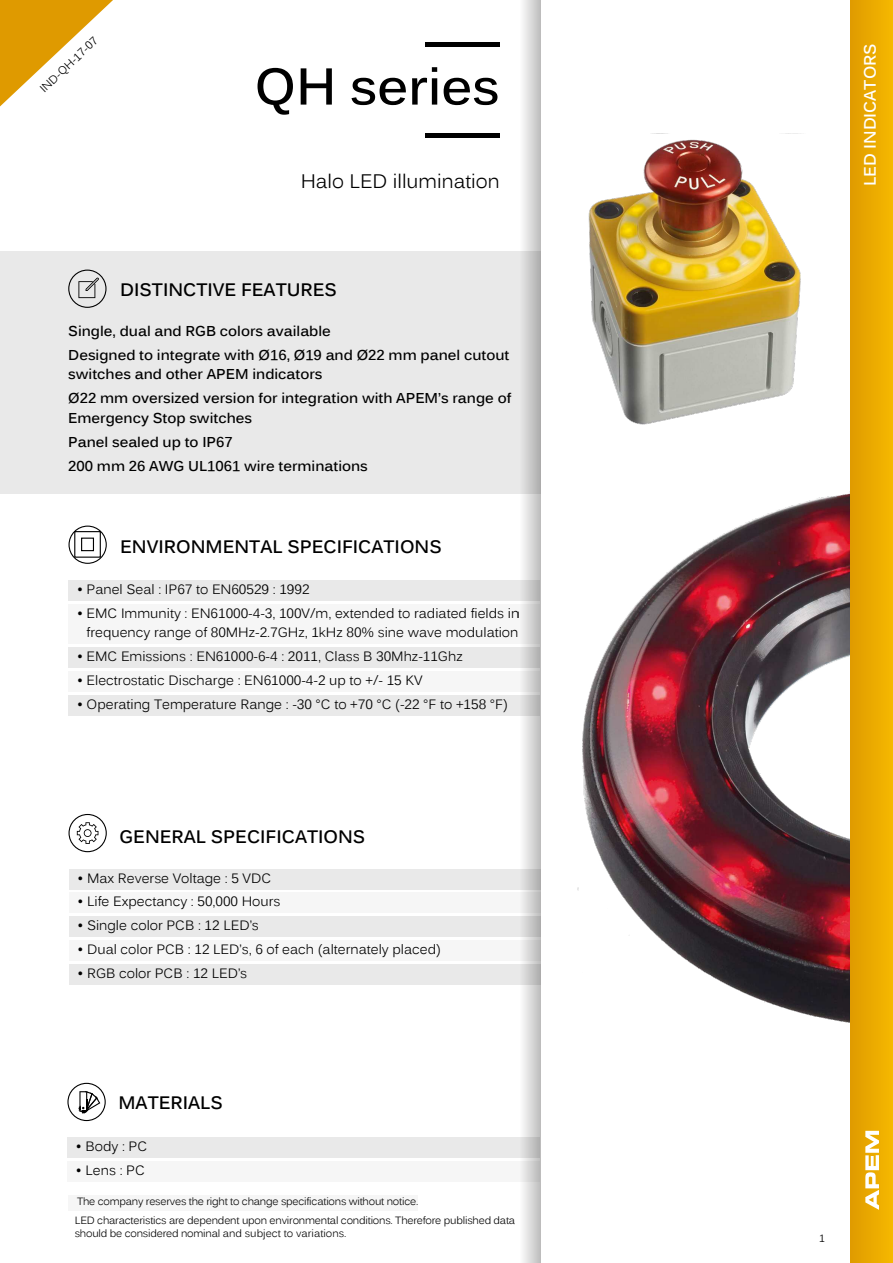
<style>
.page{position:relative;width:893px;height:1263px;background:#fff}
.page>*{position:absolute;margin:0;border:0;box-sizing:border-box;transform-origin:0 0}
.t1{font:700 51px "Kalinga";color:#000}
.t2{font:19.5px "Kalinga";color:#000}
.t3{font:700 18px "Kalinga";color:#000}
.t4{font:700 16.5px "Kalinga";color:#fff}
.t5{font:700 14.25px/24px "Kalinga";color:#000}
.t6{font:13.5px/19.5px "Kalinga";color:#000;text-align:right}
.t7{font:11.25px "Kalinga";color:#000}
.t8{font:10.5px/12.6px "Kalinga";letter-spacing:-.02em;color:#000}
</style>
<div class="page">
<div style="left:69px;top:869px;width:471px;height:20px;background:#e9e9e9"></div>
<div style="left:69px;top:893px;width:471px;height:20px;background:#f6f6f6"></div>
<div style="left:69px;top:917px;width:471px;height:20px;background:#e9e9e9"></div>
<div style="left:69px;top:940px;width:471px;height:20px;background:#f6f6f6"></div>
<div style="left:69px;top:964px;width:471px;height:20px;background:#e9e9e9"></div>
<svg style="left:69px;top:814px;width:38px;height:38px"></svg>
<div style="left:67px;top:1137px;width:473px;height:20px;background:#e9e9e9"></div>
<div style="left:67px;top:1161px;width:473px;height:20px;background:#f6f6f6"></div>
<svg style="left:67px;top:1083px;width:39px;height:38px"></svg>
<div style="left:69px;top:1195px;width:349px;height:15px;background:#f6f6f6"></div>
<div style="left:0;top:251px;width:540px;height:243px;background:#e9e9e9"></div>
<svg style="left:68px;top:270px;width:39px;height:38px"></svg>
<div style="left:69px;top:581px;width:471px;height:20px;background:#e9e9e9"></div>
<div style="left:69px;top:604px;width:471px;height:40px;background:#f6f6f6"></div>
<div style="left:69px;top:648px;width:471px;height:20px;background:#e9e9e9"></div>
<div style="left:69px;top:671px;width:471px;height:20px;background:#f6f6f6"></div>
<div style="left:69px;top:695px;width:471px;height:20px;background:#e9e9e9"></div>
<svg style="left:69px;top:526px;width:38px;height:38px"></svg>
<div style="left:74px;top:531px;width:27px;height:27px;border:1px solid #000"></div>
<div style="left:81px;top:538px;width:13px;height:13px;border:1px solid #000"></div>
<svg style="left:519px;top:0;width:21px;height:1263px"></svg>
<hr style="left:426px;top:134px;width:74px;height:4px;background:#000">
<hr style="left:426px;top:43px;width:74px;height:4px;background:#000">
<img style="left:577px;top:491px;width:273px;height:532px">
<img style="left:588px;top:133px;width:213px;height:292px">
<div style="left:850px;top:0;width:43px;height:1263px;background:linear-gradient(to right,#df9b00,#f6b800)"></div>
<svg style="left:0;top:0;width:113px;height:106px"></svg>
<svg style="left:865px;top:1131px;width:14px;height:79px"></svg>
<p class="t7" style="left:39px;top:88px;width:76px;rotate:-44deg">IND-QH-17-07</p>
<h1 class="t1" style="left:255px;top:67px;width:246px">QH series</h1>
<h2 class="t2" style="left:301px;top:174px;width:200px">Halo LED illumination</h2>
<h3 class="t3" style="left:120px;top:283px;width:218px">DISTINCTIVE FEATURES</h3>
<p class="t5" style="left:68px;top:320px;width:443px">Single, dual and RGB colors available<br>Designed to integrate with Ø16, Ø19 and Ø22 mm panel cutout</p>
<p class="t5" style="left:68px;top:363px;width:444px">switches and other APEM indicators<br>Ø22 mm oversized version for integration with APEM’s range of</p>
<p class="t5" style="left:68px;top:407px;width:301px">Emergency Stop switches<br>Panel sealed up to IP67<br>200 mm 26 AWG UL1061 wire terminations</p>
<h3 class="t3" style="left:120px;top:539px;width:323px">ENVIRONMENTAL SPECIFICATIONS</h3>
<p class="t6" style="left:77px;top:581px;width:234px">• Panel Seal : IP67 to EN60529 : 1992</p>
<p class="t6" style="left:77px;top:605px;width:444px">• EMC Immunity : EN61000-4-3, 100V/m, extended to radiated fields in frequency range of 80MHz-2.7GHz, 1kHz 80% sine wave modulation</p>
<p class="t6" style="left:77px;top:648px;width:387px">• EMC Emissions : EN61000-6-4 : 2011, Class B 30Mhz-11Ghz</p>
<p class="t6" style="left:77px;top:672px;width:347px">• Electrostatic Discharge : EN61000-4-2 up to +/- 15 KV</p>
<p class="t6" style="left:77px;top:695px;width:432px">• Operating Temperature Range : -30 °C to +70 °C (-22 °F to +158 °F)</p>
<h3 class="t3" style="left:120px;top:829px;width:247px">GENERAL SPECIFICATIONS</h3>
<p class="t6" style="left:77px;top:869px;width:195px">• Max Reverse Voltage : 5 VDC</p>
<p class="t6" style="left:77px;top:893px;width:204px">• Life Expectancy : 50,000 Hours</p>
<p class="t6" style="left:77px;top:917px;width:183px">• Single color PCB : 12 LED’s</p>
<p class="t6" style="left:77px;top:941px;width:365px">• Dual color PCB : 12 LED’s, 6 of each (alternately placed)</p>
<p class="t6" style="left:77px;top:964px;width:171px">• RGB color PCB : 12 LED’s</p>
<h3 class="t3" style="left:118px;top:1096px;width:106px">MATERIALS</h3>
<p class="t6" style="left:76px;top:1138px;width:73px">• Body : PC</p>
<p class="t6" style="left:76px;top:1161px;width:70px">• Lens : PC</p>
<p class="t8" style="left:77px;top:1196px;width:343px">The company reserves the right to change specifications without notice.</p>
<p class="t8" style="left:75px;top:1215px;width:442px">LED characteristics are dependent upon environmental conditions. Therefore published data should be considered nominal and subject to variations.</p>
<p class="t4" style="left:863px;top:186px;width:144px;rotate:-90deg">LED INDICATORS</p>
<p class="t8" style="left:819px;top:1232px;width:7px">1</p>
</div>
